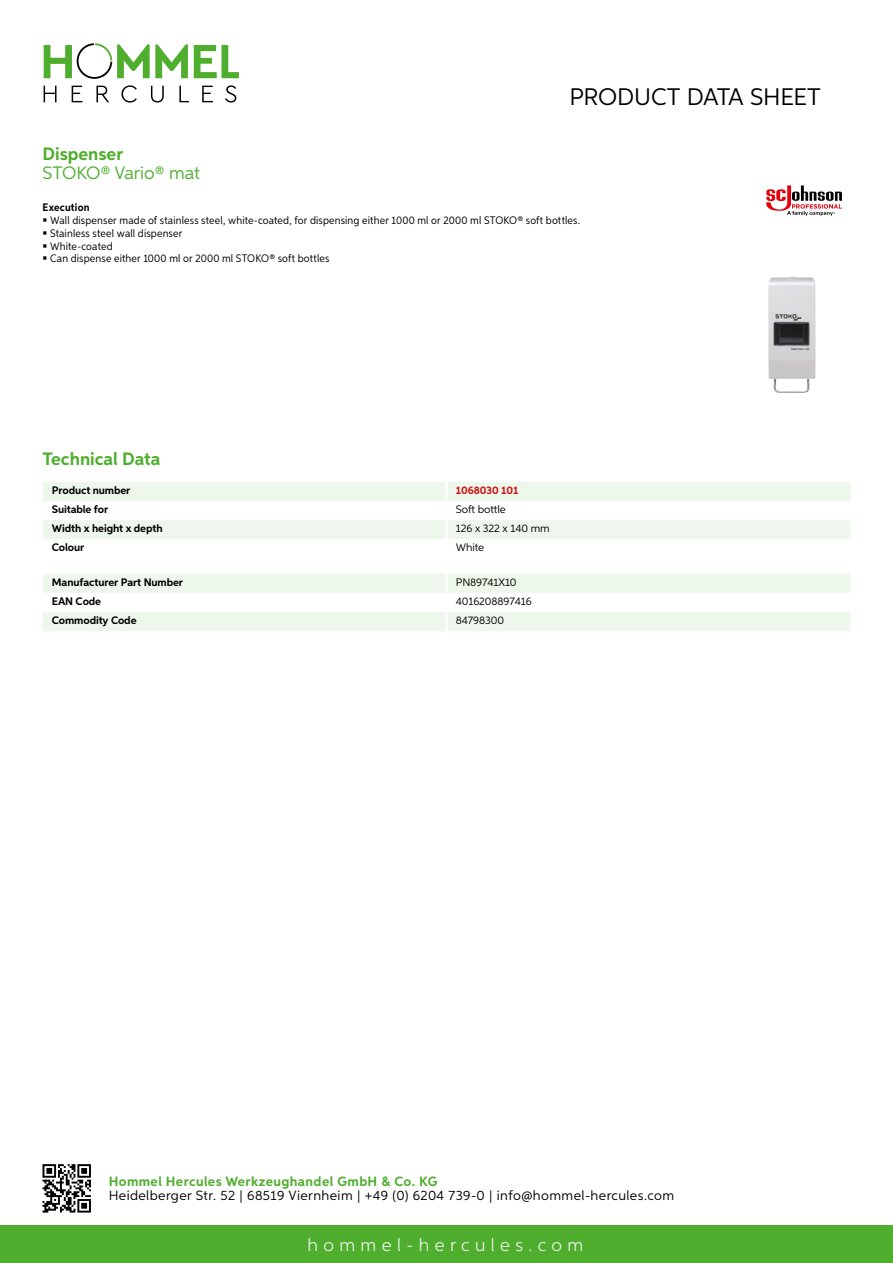
<style>
.page{position:relative;width:893px;height:1263px;background:#fff}
.page>*{position:absolute;margin:0;border:0;box-sizing:border-box;transform-origin:0 0}
.t1{font:24px "Aspira";letter-spacing:-.01em;color:#000}
.t2{font:700 18px "Aspira";color:#50ae2f}
.t3{font:300 18px "Aspira";letter-spacing:.3em;color:#fff}
.t4{font:18px "Aspira";color:#50ae2f}
.t5{font:13.5px "Aspira";letter-spacing:.03em;color:#000}
.t6{font:700 13.5px "Aspira";letter-spacing:.03em;color:#50ae2f}
.t7{font:10.95px/12.8px "Aspira Nar";letter-spacing:.015em;color:#000}
.t8{font:700 10.95px "Aspira";letter-spacing:-.01em;color:#000}
.t9{font:10.95px "Aspira";letter-spacing:-.01em;color:#000}
.t10{font:700 10.95px "Aspira";letter-spacing:-.01em;color:#cd1013}
.t11{font:700 10.95px "Aspira Nar";letter-spacing:.015em;color:#000}
</style>
<div class="page">
<div style="left:0;top:1226px;width:893px;height:37px;background:#50ae2f"></div>
<svg style="left:43px;top:1164px;width:48px;height:48px"></svg>
<svg style="left:194px;top:45px;width:45px;height:33px"></svg>
<svg style="left:44px;top:43px;width:144px;height:36px"></svg>
<svg style="left:44px;top:86px;width:13px;height:16px"></svg>
<svg style="left:72px;top:86px;width:10px;height:16px"></svg>
<svg style="left:96px;top:86px;width:13px;height:16px"></svg>
<svg style="left:121px;top:85px;width:16px;height:18px"></svg>
<svg style="left:151px;top:86px;width:13px;height:17px"></svg>
<svg style="left:179px;top:86px;width:10px;height:16px"></svg>
<svg style="left:202px;top:86px;width:11px;height:16px"></svg>
<svg style="left:225px;top:85px;width:11px;height:18px"></svg>
<div style="left:43px;top:482px;width:807px;height:19px;background:#eef7eb"></div>
<div style="left:43px;top:520px;width:807px;height:19px;background:#eef7eb"></div>
<hr style="left:445px;top:482px;width:3px;height:19px;background:#fff">
<hr style="left:445px;top:520px;width:3px;height:19px;background:#fff">
<svg style="left:43px;top:574px;width:807px;height:57px"></svg>
<hr style="left:445px;top:612px;width:3px;height:19px;background:#fff">
<img style="left:768px;top:276px;width:47px;height:117px">
<svg style="left:766px;top:185px;width:76px;height:31px"></svg>
<h1 class="t1" style="left:569px;top:82px;width:253px">Product data sh eet</h1>
<h2 class="t2" style="left:43px;top:142px;width:82px">Dispenser</h2>
<h2 class="t4" style="left:43px;top:162px;width:159px">STO KO® Vario® mat</h2>
<p class="t11" style="left:43px;top:201px;width:49px">Execution</p>
<p class="t7" style="left:50px;top:214px;width:531px">Wall dispenser made of stainless steel, white-coated, for dispensing either 1000 ml or 2000 ml STOKO® soft bottles.<br>Stainless steel wall dispenser<br>White-coated<br>Can dispense either 1000 ml or 2000 ml STOKO® soft bottles</p>
<h2 class="t2" style="left:43px;top:448px;width:120px">Technical Data</h2>
<p class="t8" style="left:52px;top:483px;width:80px">Product number</p>
<p class="t10" style="left:456px;top:483px;width:64px">1068030 101</p>
<p class="t8" style="left:52px;top:502px;width:58px">Suitable for</p>
<p class="t9" style="left:456px;top:502px;width:51px">Soft bottle</p>
<p class="t8" style="left:52px;top:521px;width:112px">Width x height x depth</p>
<p class="t9" style="left:456px;top:522px;width:95px">126 x 322 x 140 mm</p>
<p class="t8" style="left:52px;top:541px;width:34px">Colour</p>
<p class="t9" style="left:456px;top:541px;width:30px">White</p>
<p class="t8" style="left:52px;top:575px;width:133px">Manufacturer Part Number</p>
<p class="t9" style="left:456px;top:575px;width:62px">PN89741X10</p>
<p class="t8" style="left:52px;top:594px;width:51px">EAN Code</p>
<p class="t9" style="left:456px;top:594px;width:77px">4016208897416</p>
<p class="t8" style="left:52px;top:613px;width:86px">Commodity Code</p>
<p class="t9" style="left:456px;top:613px;width:50px">84798300</p>
<p class="t6" style="left:109px;top:1172px;width:330px">Hommel Hercules Werkzeughandel GmbH &amp; Co. KG</p>
<p class="t5" style="left:109px;top:1187px;width:567px">Heidelberger Str. 52 | 68519 Viernheim | +49 (0) 6204 739-0 | info@hommel-hercules.com</p>
<h2 class="t3" style="left:307px;top:1234px;width:277px">hommel-hercules.com</h2>
</div>
